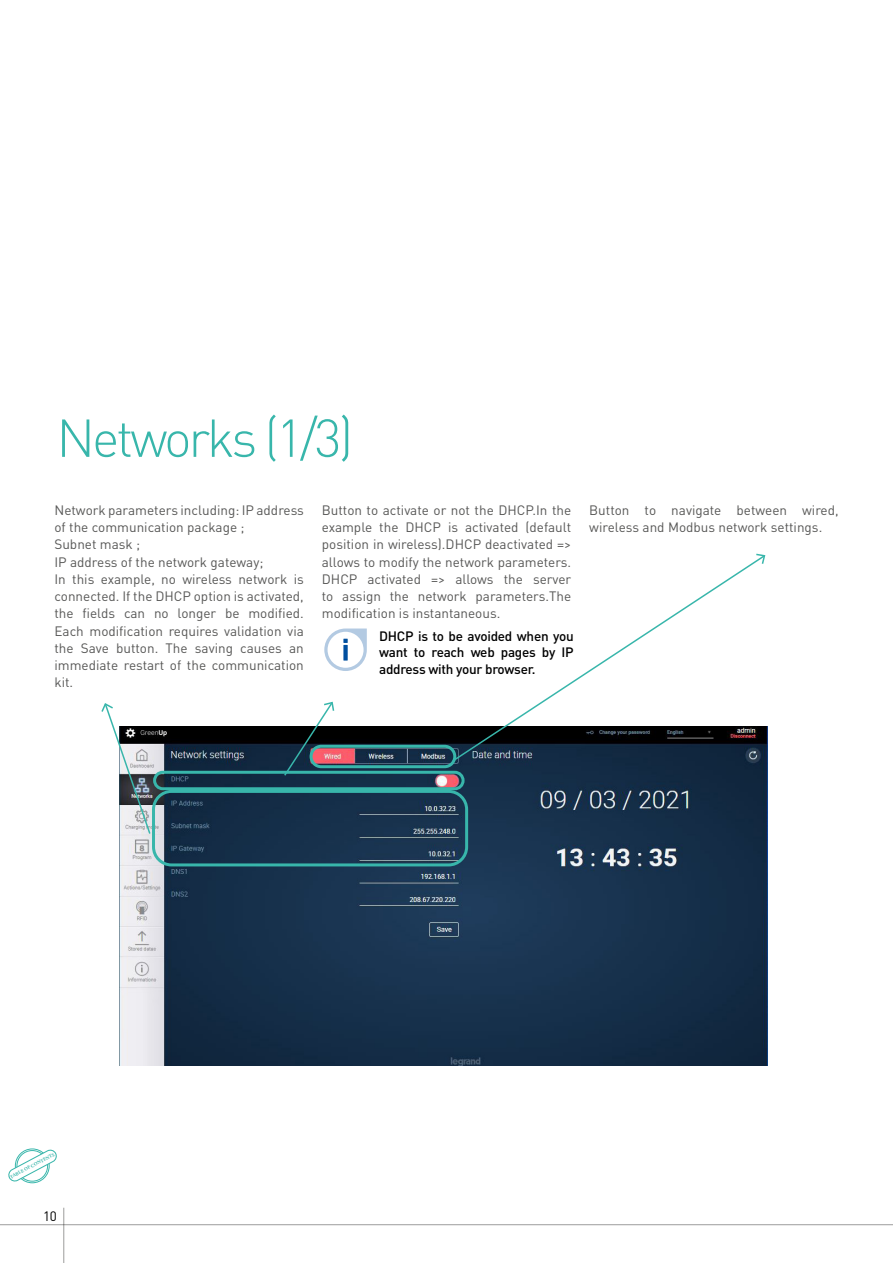
<style>
.page{position:relative;width:893px;height:1263px;background:#fff}
.page>*{position:absolute;margin:0;border:0;box-sizing:border-box;transform-origin:0 0}
.t1{font:300 52.5px "DIN Pro";letter-spacing:-.06em;color:#38b6ab}
.t2{font:13.5px/17.2px "DIN Pro";color:#575756}
.t3{font:13.5px/17.2px "DIN Pro";color:#575756;text-align:justify}
.t4{font:500 13.5px/16.5px "DIN Pro";letter-spacing:-.02em;color:#000;text-align:justify}
.t5{font:13.5px "DIN Pro";color:#000}
.t6{font:700 4.95px "Minion Pro";color:#38b6ab}
</style>
<div class="page">
<hr style="left:63px;top:1208px;width:1px;height:55px;background:#9d9d9c">
<hr style="left:0;top:1224px;width:893px;height:1px;background:#9d9d9c">
<div style="left:15px;top:1148px;width:35px;height:35px;border:1px solid #38b6ab;border-radius:50%"></div>
<svg style="left:11px;top:1152px;width:44px;height:30px"></svg>
<img style="left:120px;top:726px;width:648px;height:340px">
<svg style="left:324px;top:628px;width:43px;height:43px"></svg>
<div style="left:343px;top:645px;width:5px;height:15px;background:#004f9f"></div>
<div style="left:310px;top:745px;width:146px;height:23px;border:3px solid #38b6ab;border-radius:10px"></div>
<div style="left:153px;top:771px;width:312px;height:19px;border:3px solid #38b6ab;border-radius:8px"></div>
<div style="left:152px;top:790px;width:316px;height:76px;border:3px solid #38b6ab;border-radius:18px"></div>
<svg style="left:101px;top:703px;width:51px;height:132px"></svg>
<svg style="left:283px;top:701px;width:52px;height:76px"></svg>
<svg style="left:451px;top:561px;width:315px;height:202px"></svg>
<svg style="left:755px;top:553px;width:11px;height:12px"></svg>
<h1 class="t1" style="left:56px;top:402px;width:298px">Networks (1/3)</h1>
<p class="t2" style="left:54px;top:501px;width:251px">Network parameters including: IP address of the communication package ;<br>Subnet mask ;<br>IP address of the network gateway;<br>In this example, no wireless network is connected. If the DHCP option is activated, the fields can no longer be modified.<br>Each modification requires validation via the Save button. The saving causes an immediate restart of the communication kit.</p>
<p class="t3" style="left:322px;top:500px;width:251px">Button to activate or not the DHCP.In the example the DHCP is activated (default position in wireless).DHCP deactivated =&gt; allows to modify the network parameters.<br>DHCP activated =&gt; allows the server to assign the network parameters.The modification is instantaneous.</p>
<p class="t3" style="left:589px;top:500px;width:251px">Button to navigate between wired, wireless and Modbus network settings.</p>
<p class="t4" style="left:379px;top:627px;width:196px">DHCP is to be avoided when you want to reach web pages by IP address with your browser.</p>
<p class="t6" style="left:9px;top:1174px;width:51px;rotate:-28deg">TABLE OF CONTENTS</p>
<p class="t5" style="left:43px;top:1207px;width:15px">10</p>
</div>
